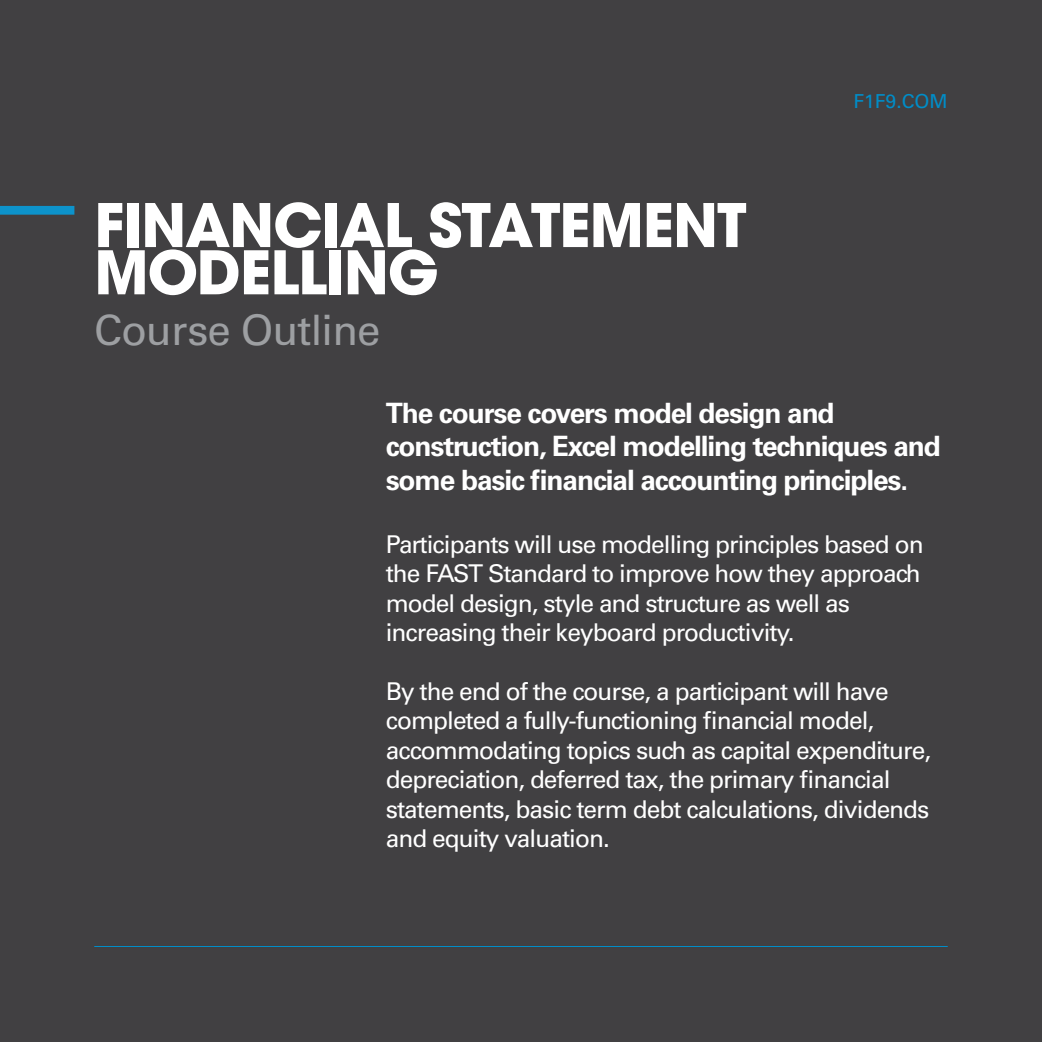
<style>
.page{position:relative;width:1042px;height:1042px;background:#414042}
.page>*{position:absolute;margin:0;border:0;box-sizing:border-box;transform-origin:0 0}
.t1{font:700 59.5px "Avant Garde";color:#fff}
.t2{font:42px "Univers LT Std";letter-spacing:-.02em;color:#9d9fa2}
.t3{font:700 28px/33.6px "Univers LT Std";letter-spacing:-.04em;color:#fff}
.t4{font:24.5px/29.4px "Univers LT Std";letter-spacing:-.04em;color:#fff}
.t5{font:19.25px "Univers LT Std";color:#008dc8}
</style>
<div class="page">
<hr style="left:94px;top:946px;width:853px;height:1px;background:#008dc8">
<div style="left:0;top:206px;width:74px;height:9px;background:#0d93cb"></div>
<h1 class="t1" style="left:94px;top:186px;width:66px">FINANCIAL</h1>
<h1 class="t1" style="left:428px;top:186px;width:70px">STATEMENT</h1>
<h1 class="t1" style="left:94px;top:234px;width:37px">MODELLIN</h1>
<h1 class="t1" style="left:388px;top:234px;width:52px">G</h1>
<h2 class="t2" style="left:94px;top:305px;width:288px">Course Outline</h2>
<p class="t5" style="left:853px;top:90px;width:96px">F1F9.COM</p>
<p class="t3" style="left:386px;top:396px;width:557px">The course covers model design and construction, Excel modelling techniques and some basic financial accounting principles.</p>
<p class="t4" style="left:386px;top:530px;width:539px">Participants will use modelling principles based on the FAST Standard to improve how they approach model design, style and structure as well as increasing their keyboard productivity.</p>
<p class="t4" style="left:386px;top:677px;width:547px">By the end of the course, a participant will have completed a fully-functioning financial model, accommodating topics such as capital expenditure, depreciation, deferred tax, the primary financial statements, basic term debt calculations, dividends and equity valuation.</p>
</div>
